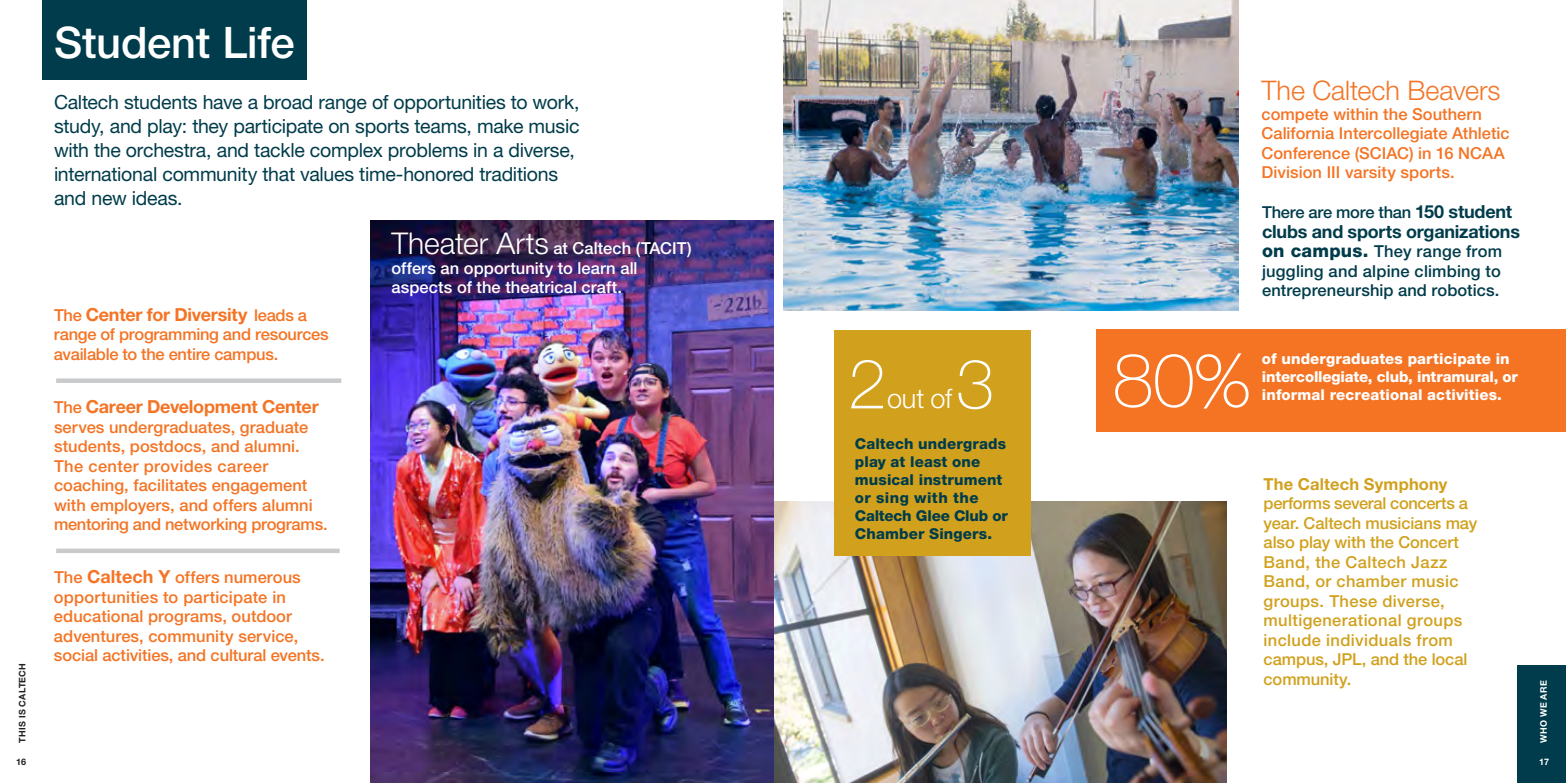
<style>
.page{position:relative;width:1566px;height:783px;background:#fff}
.page>*{position:absolute;margin:0;border:0;box-sizing:border-box;transform-origin:0 0}
.t1{font:100 75px "Helvetica Neue LT Std";color:#fff}
.t2{font:100 69px "Helvetica Neue LT Std";color:#fff}
.t3{font:500 43.5px "Helvetica Neue LT Std";letter-spacing:-.005em;color:#fff}
.t4{font:300 27px "Helvetica Neue LT Std";color:#f47424}
.t5{font:300 27px "Helvetica Neue LT Std";color:#fff}
.t6{font:19.5px/24px "Helvetica Neue LT Std";letter-spacing:-.015em;color:#003c4b}
.t7{font:700 18px "Helvetica Neue LT Std";letter-spacing:-.015em;color:#f47424}
.t8{font:700 18px "Helvetica Neue LT Std";letter-spacing:-.015em;color:#003c4b}
.t9{font:500 16.5px/19.5px "Helvetica Neue LT Std";color:#f47424}
.t10{font:500 16.5px/19.5px "Helvetica Neue LT Std";letter-spacing:.02em;color:#d1a11d}
.t11{font:500 16.5px/19.5px "Helvetica Neue LT Std";letter-spacing:.005em;color:#fff}
.t12{font:500 16.5px/19.5px "Helvetica Neue LT Std";letter-spacing:.005em;color:#003c4b;text-align:justify}
.t13{font:500 16.5px "Helvetica Neue LT Std";letter-spacing:-.015em;color:#003c4b}
.t14{font:700 16.5px "Helvetica Neue LT Std";letter-spacing:.01em;color:#d1a11d}
.t15{font:800 15px/18px "Helvetica Neue LT Std";letter-spacing:.005em;color:#fff}
.t16{font:800 15px/18px "Helvetica Neue LT Std";letter-spacing:.01em;color:#003c4b}
.t17{font:700 9px "Helvetica Neue LT Std";letter-spacing:.035em;color:#231f20}
.t18{font:700 9px "Helvetica Neue LT Std";letter-spacing:.04em;color:#fff}
.s1{font-weight:500;font-size:16.5px}
.s2{font-weight:700;font-size:18px}
.s3{font-weight:300;font-size:30px}
.s4{font-weight:800;font-size:18px}
</style>
<div class="page">
<div style="left:1517px;top:665px;width:49px;height:118px;background:#003c4b"></div>
<div style="left:1096px;top:330px;width:470px;height:102px;background:#f47424"></div>
<img style="left:774px;top:502px;width:453px;height:281px">
<img style="left:783px;top:0;width:456px;height:310px">
<div style="left:42px;top:0;width:265px;height:80px;background:#003c4b"></div>
<img style="left:370px;top:221px;width:404px;height:562px">
<hr style="left:56px;top:549px;width:284px;height:4px;background:#c9cacc">
<div style="left:56px;top:378px;width:285px;height:5px;background:#c9cacc"></div>
<div style="left:834px;top:330px;width:196px;height:226px;background:#d1a11d"></div>
<p class="t17" style="left:17px;top:743px;width:81px;rotate:-90deg">THIS IS CALTECH</p>
<p class="t17" style="left:16px;top:756px;width:12px">16</p>
<h3 class="t3" style="left:54px;top:16px;width:242px">Student Life</h3>
<p class="t6" style="left:54px;top:90px;width:527px">Caltech students have a broad range of opportunities to work, study, and play: they participate on sports teams, make music with the orchestra, and tackle complex problems in a diverse, international community that values time-honored traditions and new ideas.</p>
<p class="t7" style="left:54px;top:303px;width:255px"><span class="s1">The</span> Center for Diversity <span class="s1">leads a</span></p>
<p class="t9" style="left:54px;top:324px;width:276px">range of programming and resources available to the entire campus.</p>
<p class="t7" style="left:54px;top:395px;width:266px"><span class="s1">The</span> Career Development Center</p>
<p class="t9" style="left:54px;top:417px;width:275px">serves undergraduates, graduate students, postdocs, and alumni.<br>The center provides career coaching, facilitates engagement with employers, and offers alumni mentoring and networking programs.</p>
<p class="t9" style="left:54px;top:567px;width:272px">The <span class="s2">Caltech Y</span> offers numerous opportunities to participate in educational programs, outdoor adventures, community service, social activities, and cultural events.</p>
<p class="t11" style="left:392px;top:238px;width:302px"><span class="s3">Theater Arts</span> at Caltech (TACIT) offers an opportunity to learn all aspects of the theatrical craft.</p>
<h2 class="t2" style="left:848px;top:344px;width:40px">2</h2>
<p class="t16" style="left:855px;top:435px;width:154px">Caltech undergrads play at least one musical instrument or sing with the<br>Caltech Glee Club or<br>Chamber Singers.</p>
<h2 class="t2" style="left:956px;top:345px;width:40px">3</h2>
<h3 class="t5" style="left:887px;top:382px;width:67px">out of</h3>
<h3 class="t4" style="left:1261px;top:74px;width:241px">The Caltech Beavers</h3>
<p class="t9" style="left:1261px;top:104px;width:250px">compete within the Southern<br>California Intercollegiate Athletic<br>Conference (SCIAC) in 16 NCAA<br>Division III varsity sports.</p>
<p class="t13" style="left:1262px;top:203px;width:252px">There are more than <span class="s2">150 student</span></p>
<p class="t8" style="left:1262px;top:220px;width:259px">clubs and sports organizations</p>
<p class="t12" style="left:1262px;top:241px;width:241px"><span class="s4">on campus.</span> They range from juggling and alpine climbing to entrepreneurship and robotics.</p>
<h1 class="t1" style="left:1112px;top:337px;width:141px">80%</h1>
<p class="t15" style="left:1262px;top:350px;width:257px">of undergraduates participate in intercollegiate, club, intramural, or</p>
<p class="t15" style="left:1262px;top:386px;width:242px">informal recreational activities.</p>
<p class="t14" style="left:1264px;top:474px;width:185px">The Caltech Symphony</p>
<p class="t10" style="left:1264px;top:493px;width:215px">performs several concerts a year. Caltech musicians may also play with the Concert<br>Band, the Caltech Jazz<br>Band, or chamber music groups. These diverse, multigenerational groups include individuals from campus, JPL, and the local community.</p>
<p class="t18" style="left:1538px;top:743px;width:64px;rotate:-90deg">WHO WE ARE</p>
<p class="t18" style="left:1539px;top:756px;width:11px">17</p>
</div>
